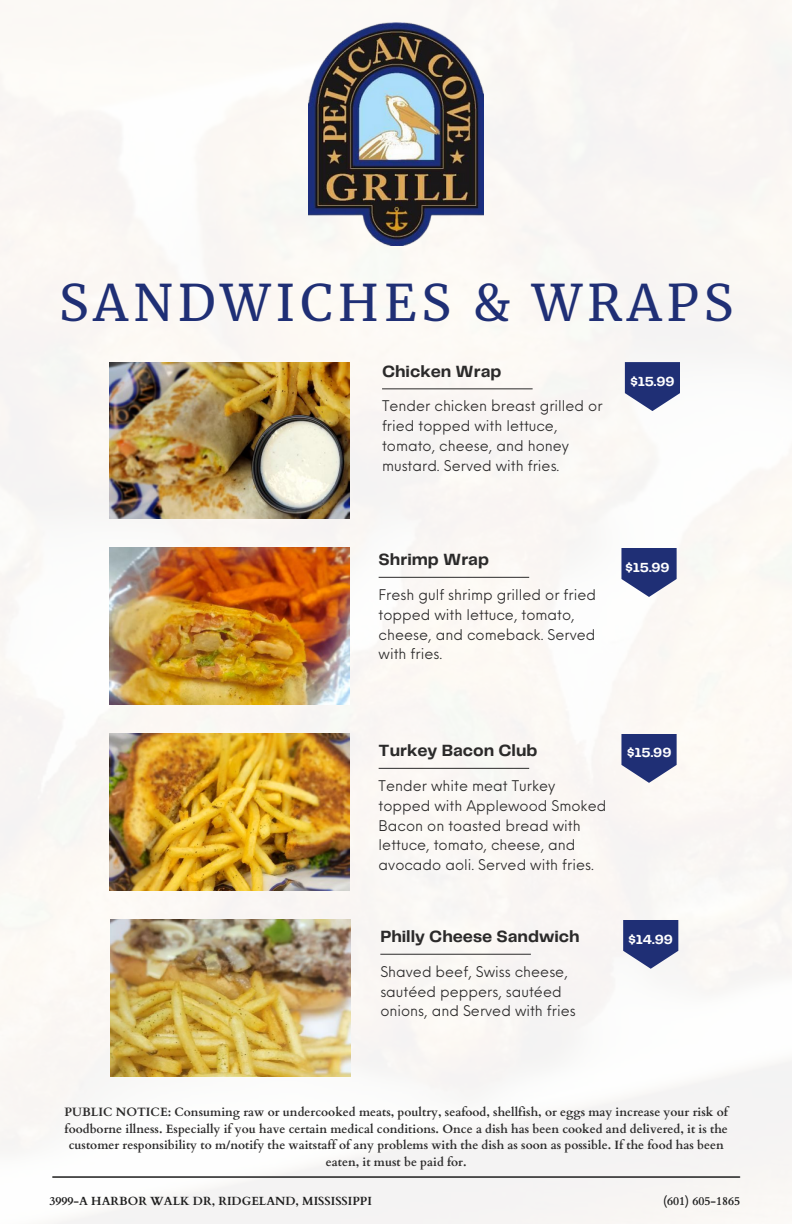
<style>
.page{position:relative;width:792px;height:1224px;background:#fff}
.page>*{position:absolute;margin:0;border:0;box-sizing:border-box;transform-origin:0 0}
.t1{font:49.8px "Merriweather";letter-spacing:.1em;color:#1f2f75}
.t2{font:700 16.9px "Telegraf";color:#2b2a2a}
.t3{font:14.4px/19.9px "Neue Einstellung";color:#2b2a2a}
.t4{font:700 13.7px "Telegraf";color:#fff}
.t5{font:700 12.1px/16.5px "Cardo";color:#2b2a2a;text-align:center}
.t6{font:700 11.8px "Cardo";color:#1e1e1e}
</style>
<div class="page">
<img style="left:0;top:0;width:792px;height:1224px">
<hr style="left:53px;top:1176px;width:687px;height:2px;background:#1e1e1e">
<img style="left:309px;top:23px;width:175px;height:222px">
<img style="left:109px;top:362px;width:240px;height:157px">
<hr style="left:382px;top:388px;width:151px;height:1px;background:#2b2a2a">
<svg style="left:625px;top:362px;width:55px;height:49px"></svg>
<img style="left:109px;top:548px;width:240px;height:157px">
<hr style="left:379px;top:577px;width:150px;height:1px;background:#2b2a2a">
<svg style="left:621px;top:548px;width:56px;height:49px"></svg>
<img style="left:109px;top:734px;width:240px;height:157px">
<hr style="left:379px;top:768px;width:150px;height:1px;background:#2b2a2a">
<svg style="left:621px;top:734px;width:56px;height:49px"></svg>
<img style="left:111px;top:920px;width:240px;height:157px">
<hr style="left:380px;top:954px;width:151px;height:1px;background:#2b2a2a">
<svg style="left:623px;top:920px;width:55px;height:49px"></svg>
<h4 class="t1" style="left:59px;top:272px;width:676px">SANDWICHES &amp; WRAPS</h4>
<h4 class="t2" style="left:382px;top:364px;width:121px">Chicken Wrap</h4>
<h3 class="t3" style="left:382px;top:395px;width:222px">Tender chicken breast grilled or fried topped with lettuce, tomato, cheese, and honey mustard. Served with fries.</h3>
<h2 class="t4" style="left:630px;top:376px;width:46px">$15.99</h2>
<h2 class="t2" style="left:379px;top:552px;width:112px">Shrimp Wrap</h2>
<h4 class="t3" style="left:379px;top:583px;width:219px">Fresh gulf shrimp grilled or fried topped with lettuce, tomato, cheese, and comeback. Served with fries.</h4>
<h5 class="t4" style="left:625px;top:561px;width:46px">$15.99</h5>
<h3 class="t2" style="left:379px;top:743px;width:160px">Turkey Bacon Club</h3>
<h2 class="t3" style="left:379px;top:774px;width:229px">Tender white meat Turkey topped with Applewood Smoked<br>Bacon on toasted bread with lettuce, tomato, cheese, and avocado aoli. Served with fries.</h2>
<h4 class="t4" style="left:627px;top:746px;width:46px">$15.99</h4>
<h3 class="t2" style="left:380px;top:929px;width:201px">Philly Cheese Sandwich</h3>
<p class="t3" style="left:380px;top:960px;width:197px">Shaved beef, Swiss cheese, sautéed peppers, sautéed onions, and Served with fries</p>
<h5 class="t4" style="left:628px;top:933px;width:46px">$14.99</h5>
<h3 class="t5" style="left:65px;top:1104px;width:665px">PUBLIC NOTICE: Consuming raw or undercooked meats, poultry, seafood, shellfish, or eggs may increase your risk of foodborne illness. Especially if you have certain medical conditions. Once a dish has been cooked and delivered, it is the customer responsibility to m/notify the waitstaff of any problems with the dish as soon as possible. If the food has been eaten, it must be paid for.</h3>
<p class="t6" style="left:49px;top:1193px;width:324px">3999-A HARBOR WALK DR, RIDGELAND, MISSISSIPPI</p>
<h2 class="t6" style="left:663px;top:1193px;width:79px">(601) 605-1865</h2>
</div>
